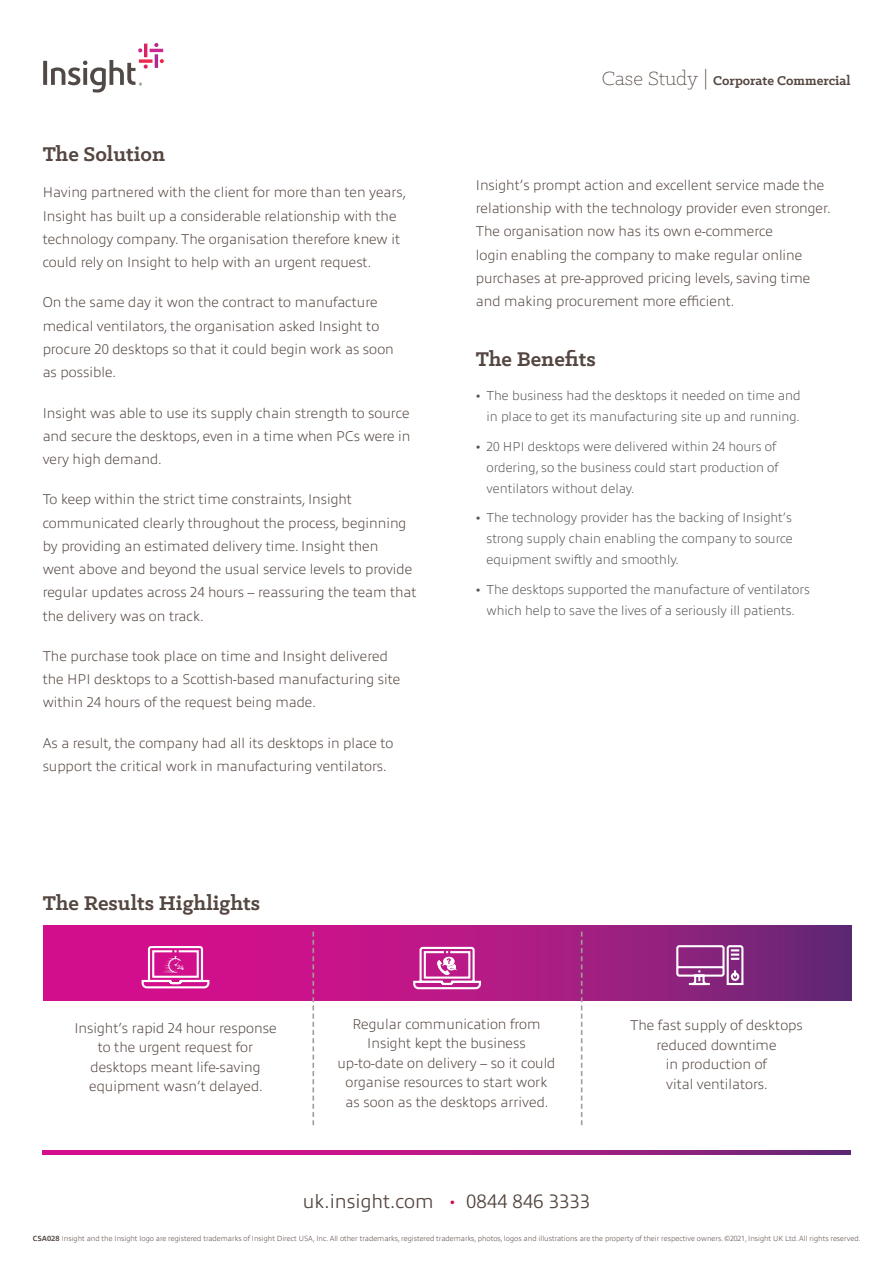
<style>
.page{position:relative;width:893px;height:1263px;background:#fff}
.page>*{position:absolute;margin:0;border:0;box-sizing:border-box;transform-origin:0 0}
.sub_headers{font:700 22.5px "Klinic Slab";color:#544640}
.sign_off_numbers{font:300 19.5px "Allumi Pro";color:#544640}
.t1{font:700 14.4px "Klinic Slab";color:#544640}
.Body_Copy{font:200 14.25px/23.2px "Allumi Pro";color:#544640}
.results_copy{font:200 14.25px/19.5px "Allumi Pro";color:#544640;text-align:center}
.t2{font:200 13.2px/21px "Allumi Pro";color:#57585a;text-align:right}
.t3{font:200 7.5px "Allumi Pro";color:#544640}
.t4{font:italic 500 7.5px "Klinic Slab";color:#fff}
.s1{font-weight:300;font-size:21.6px}
.s2{font-weight:300;font-size:22.8px}
.s3{font-family:"Klinic Slab";font-weight:700}
.s4{font-family:"Klinic Slab";color:#d20c54}
.s5{font-weight:700}
</style>
<div class="page">
<svg style="left:43px;top:1150px;width:808px;height:4px;background:#ae1984"></svg>
<svg style="left:43px;top:925px;width:808px;height:76px;background:#ae1984"></svg>
<svg style="left:312px;top:932px;width:2px;height:193px"></svg>
<svg style="left:581px;top:932px;width:1px;height:193px"></svg>
<svg style="left:675px;top:944px;width:69px;height:42px"></svg>
<svg style="left:141px;top:945px;width:69px;height:44px"></svg>
<svg style="left:412px;top:946px;width:70px;height:44px"></svg>
<svg style="left:43px;top:43px;width:121px;height:50px"></svg>
<p class="sub_headers" style="left:43px;top:140px;width:124px">The Solution</p>
<p class="Body_Copy" style="left:43px;top:180px;width:365px">Having partnered with the client for more than ten years, Insight has built up a considerable relationship with the technology company. The organisation therefore knew it could rely on Insight to help with an urgent request.</p>
<p class="Body_Copy" style="left:43px;top:290px;width:353px">On the same day it won the contract to manufacture medical ventilators, the organisation asked Insight to procure 20 desktops so that it could begin work as soon as possible.</p>
<p class="Body_Copy" style="left:43px;top:400px;width:369px;text-align:justify">Insight was able to use its supply chain strength to source and secure the desktops, even in a time when PCs were in very high demand.</p>
<p class="Body_Copy" style="left:43px;top:487px;width:375px">To keep within the strict time constraints, Insight communicated clearly throughout the process, beginning by providing an estimated delivery time. Insight then<br>went above and beyond the usual service levels to provide regular updates across 24 hours – reassuring the team that the delivery was on track.</p>
<p class="Body_Copy" style="left:43px;top:643px;width:359px">The purchase took place on time and Insight delivered the HPI desktops to a Scottish-based manufacturing site within 24 hours of the request being made.</p>
<p class="Body_Copy" style="left:43px;top:730px;width:352px">As a result, the company had all its desktops in place to support the critical work in manufacturing ventilators.</p>
<p class="sub_headers" style="left:43px;top:888px;width:219px">The Results Highlights</p>
<p class="t4" style="left:177px;top:961px;width:9px">24</p>
<p class="t1" style="left:602px;top:71px;width:250px"><span class="s1">Case Study</span> <span class="s2">|</span> Corporate Commercial</p>
<p class="Body_Copy" style="left:476px;top:172px;width:356px">Insight’s prompt action and excellent service made the relationship with the technology provider even stronger.<br>The organisation now has its own e-commerce<br>login enabling the company to make regular online purchases at pre-approved pricing levels, saving time and making procurement more efficient.</p>
<p class="sub_headers" style="left:476px;top:345px;width:121px">The Benefits</p>
<p class="t2" style="left:476px;top:384px;width:326px"><span class="s3">•</span> The business had the desktops it needed on time and in place to get its manufacturing site up and running.</p>
<p class="t2" style="left:486px;top:435px;width:294px;text-align:left;text-indent:-11px"><span class="s3">•</span> 20 HPI desktops were delivered within 24 hours of ordering, so the business could start production of ventilators without delay.</p>
<p class="t2" style="left:486px;top:506px;width:308px;text-align:justify;text-indent:-11px"><span class="s3">•</span> The technology provider has the backing of Insight’s strong supply chain enabling the company to source equipment swiftly and smoothly.</p>
<p class="t2" style="left:476px;top:578px;width:335px;text-align:center"><span class="s3">•</span> The desktops supported the manufacture of ventilators which help to save the lives of a seriously ill patients.</p>
<p class="results_copy" style="left:74px;top:1017px;width:204px">Insight’s rapid 24 hour response to the urgent request for desktops meant life-saving equipment wasn’t delayed.</p>
<p class="results_copy" style="left:337px;top:1013px;width:220px">Regular communication from<br>Insight kept the business up-to-date on delivery – so it could organise resources to start work as soon as the desktops arrived.</p>
<p class="results_copy" style="left:630px;top:1014px;width:174px">The fast supply of desktops reduced downtime<br>in production of<br>vital ventilators.</p>
<p class="sign_off_numbers" style="left:303px;top:1187px;width:289px">uk.insight.com <span class="s4">•</span> 0844 846 3333</p>
<p class="t3" style="left:33px;top:1233px;width:829px"><span class="s5">CSA028</span> Insight and the Insight logo are registered trademarks of Insight Direct USA, Inc. All other trademarks, registered trademarks, photos, logos and illustrations are the property of their respective owners. ©2021, Insight UK Ltd. All rights reserved.</p>
</div>
